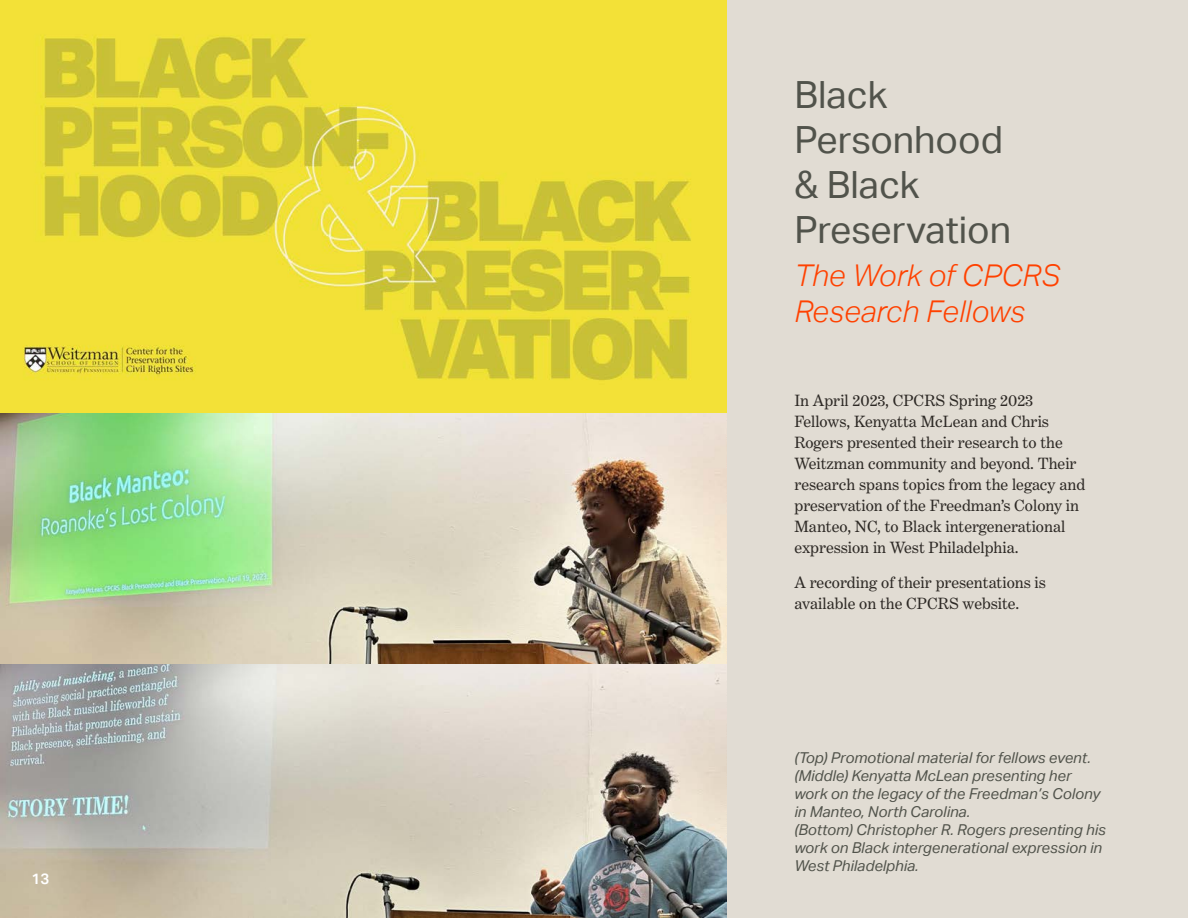
<style>
.page{position:relative;width:1188px;height:918px;background:#e1dcd3}
.page>*{position:absolute;margin:0;border:0;box-sizing:border-box;transform-origin:0 0}
.t1{font:37.5px/45px "Aktiv Grotesk";color:#51534b}
.t2{font:italic 300 30px/36px "Aktiv Grotesk";color:#ff4100}
.t3{font:16.5px/21px "Benton Modern";color:#2d2925}
.t4{font:italic 15px/18px "Aktiv Grotesk";color:#51534b}
.TOC_Heading{font:600 15px "Aktiv Grotesk";color:#fff}
</style>
<div class="page">
<img style="left:0;top:0;width:726px;height:918px">
<p class="TOC_Heading" style="left:32px;top:870px;width:19px">13</p>
<p class="t1" style="left:794px;top:72px;width:218px">Black<br>Personhood &amp; Black<br>Preservation</p>
<p class="t2" style="left:794px;top:258px;width:268px">The Work of CPCRS<br>Research Fellows</p>
<p class="t3" style="left:794px;top:390px;width:292px">In April 2023, CPCRS Spring 2023<br>Fellows, Kenyatta McLean and Chris Rogers presented their research to the Weitzman community and beyond. Their research spans topics from the legacy and preservation of the Freedman’s Colony in Manteo, NC, to Black intergenerational expression in West Philadelphia.</p>
<p class="t3" style="left:794px;top:572px;width:253px">A recording of their presentations is available on the CPCRS website.</p>
<p class="t4" style="left:794px;top:749px;width:298px">(Top) Promotional material for fellows event.</p>
<p class="t4" style="left:794px;top:767px;width:307px">(Middle) Kenyatta McLean presenting her work on the legacy of the Freedman’s Colony in Manteo, North Carolina.</p>
<p class="t4" style="left:794px;top:821px;width:313px">(Bottom) Christopher R. Rogers presenting his work on Black intergenerational expression in<br>West Philadelphia.</p>
</div>
